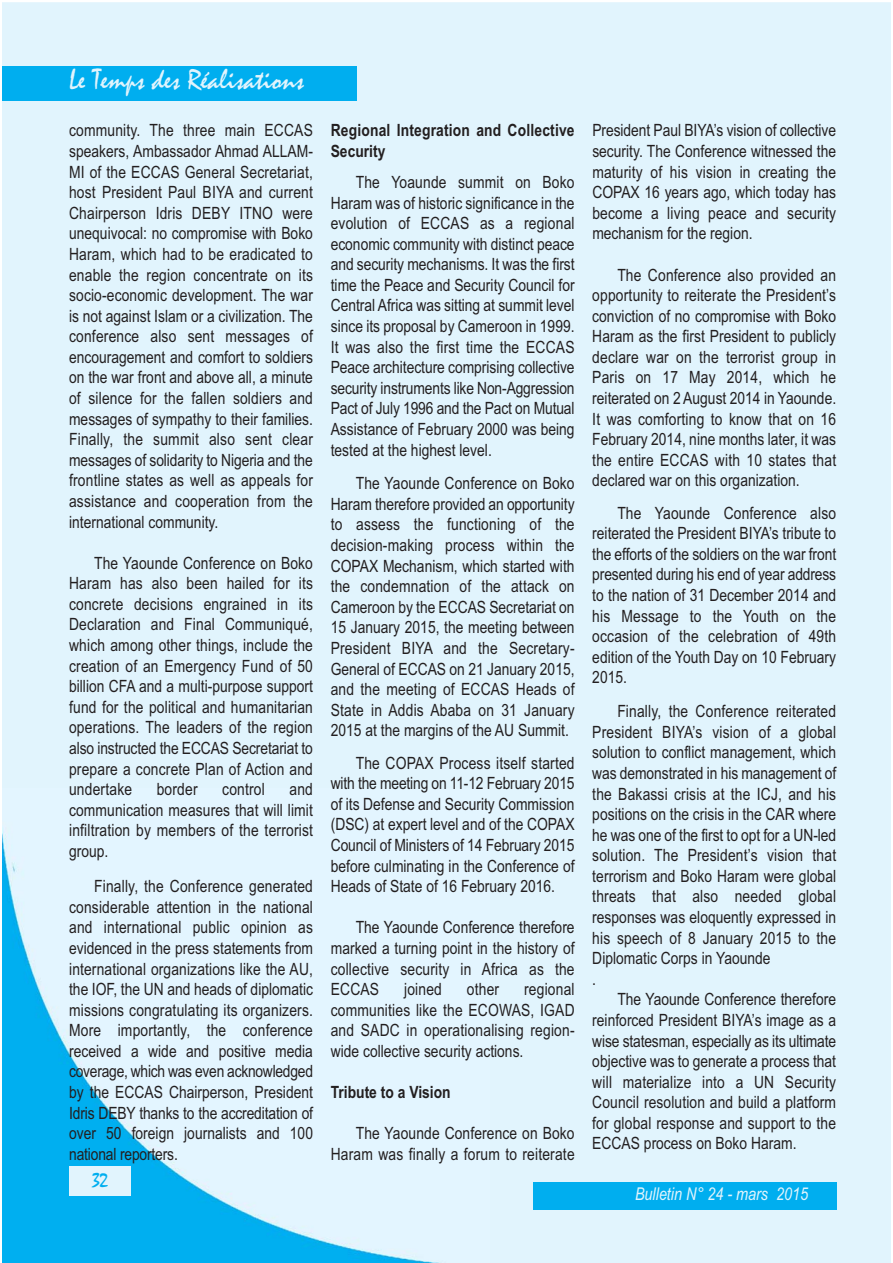
<style>
.page{position:relative;width:893px;height:1263px;background:#fff}
.page>*{position:absolute;margin:0;border:0;box-sizing:border-box;transform-origin:0 0}
.t1{font:29.4px "Mistral";color:#e1f4fd}
.t2{font:20.55px "Mistral";color:#00aeef}
.t3{font:italic 17.7px "Arial Narrow";color:#e1f4fd}
.t4{font:16.95px/20.5px "Arial Narrow";letter-spacing:.005em;color:#231f20;text-align:justify}
.t5{font:700 16.95px/20.5px "Arial Narrow";letter-spacing:.01em;color:#231f20}
</style>
<div class="page">
<div style="left:2px;top:2px;width:888px;height:1261px;background:#e1f4fd"></div>
<div style="left:533px;top:1182px;width:303px;height:27px;background:#00aeef"></div>
<div style="left:2px;top:67px;width:354px;height:34px;background:#00aeef"></div>
<img style="left:2px;top:788px;width:487px;height:475px">
<div style="left:69px;top:1167px;width:62px;height:29px;background:#e1f4fd"></div>
<h1 class="t1" style="left:69px;top:69px;width:236px">Le Temps des Réalisations</h1>
<p class="t4" style="left:69px;top:122px;width:245px">community. The three main ECCAS speakers, Ambassador Ahmad ALLAM-MI of the ECCAS General Secretariat, host President Paul BIYA and current Chairperson Idris DEBY ITNO were unequivocal: no compromise with Boko Haram, which had to be eradicated to enable the region concentrate on its socio-economic development. The war is not against Islam or a civilization. The conference also sent messages of encouragement and comfort to soldiers on the war front and above all, a minute of silence for the fallen soldiers and messages of sympathy to their families.<br>Finally, the summit also sent clear messages of solidarity to Nigeria and the frontline states as well as appeals for assistance and cooperation from the international community.</p>
<p class="t4" style="left:69px;top:554px;width:245px;text-indent:25px">The Yaounde Conference on Boko Haram has also been hailed for its concrete decisions engrained in its Declaration and Final Communiqué, which among other things, include the creation of an Emergency Fund of 50 billion CFA and a multi-purpose support fund for the political and humanitarian operations. The leaders of the region also instructed the ECCAS Secretariat to prepare a concrete Plan of Action and undertake</p>
<p class="t4" style="left:69px;top:781px;width:245px;text-indent:220px">and communication measures that will limit infiltration by members of the terrorist group.</p>
<p class="t4" style="left:69px;top:878px;width:245px;text-indent:25px">Finally, the Conference generated considerable attention in the national and international public opinion as evidenced in the press statements from international organizations like the AU, the IOF, the UN and heads of diplomatic missions congratulating its organizers.<br>More importantly, the conference received a wide and positive media coverage, which was even acknowledged by the ECCAS Chairperson, President Idris DEBY thanks to the accreditation of over 50 foreign journalists and 100 national reporters.</p>
<p class="t4" style="left:157px;top:781px;width:42px">border</p>
<p class="t4" style="left:222px;top:781px;width:44px">control</p>
<p class="t2" style="left:92px;top:1171px;width:18px">32</p>
<p class="t5" style="left:331px;top:122px;width:245px">Regional Integration and Collective<br>Security</p>
<p class="t4" style="left:331px;top:173px;width:245px;text-indent:25px">The Yoaunde summit on Boko Haram was of historic significance in the evolution of ECCAS as a regional economic community with distinct peace and security mechanisms. It was the first time the Peace and Security Council for Central Africa was sitting at summit level since its proposal by Cameroon in 1999.<br>It was also the first time the ECCAS Peace architecture comprising collective security instruments like Non-Aggression Pact of July 1996 and the Pact on Mutual Assistance of February 2000 was being tested at the highest level.</p>
<p class="t4" style="left:331px;top:475px;width:245px;text-indent:25px">The Yaounde Conference on Boko Haram therefore provided an opportunity to assess the functioning of the decision-making process within the COPAX Mechanism, which started with the condemnation of the attack on Cameroon by the ECCAS Secretariat on 15 January 2015, the meeting between President BIYA and the Secretary-General of ECCAS on 21 January 2015, and the meeting of ECCAS Heads of State in Addis Ababa on 31 January 2015 at the margins of the AU Summit.</p>
<p class="t4" style="left:331px;top:754px;width:245px;text-indent:25px">The COPAX Process itself started with the meeting on 11-12 February 2015 of its Defense and Security Commission (DSC) at expert level and of the COPAX Council of Ministers of 14 February 2015 before culminating in the Conference of Heads of State of 16 February 2016.</p>
<p class="t4" style="left:331px;top:919px;width:245px;text-indent:25px">The Yaounde Conference therefore marked a turning point in the history of collective security in Africa as the ECCAS</p>
<p class="t4" style="left:331px;top:981px;width:245px;text-indent:193px">regional communities like the ECOWAS, IGAD and SADC in operationalising region&shy;wide collective security actions.</p>
<p class="t5" style="left:331px;top:1083px;width:121px">Tribute to a Vision</p>
<p class="t4" style="left:331px;top:1125px;width:245px;text-align:right">The Yaounde Conference on Boko<br>Haram was finally a forum to reiterate</p>
<p class="t4" style="left:404px;top:981px;width:39px">joined</p>
<p class="t4" style="left:467px;top:981px;width:34px">other</p>
<p class="t4" style="left:592px;top:122px;width:245px">President Paul BIYA’s vision of collective security. The Conference witnessed the maturity of his vision in creating the COPAX 16 years ago, which today has become a living peace and security mechanism for the region.</p>
<p class="t4" style="left:592px;top:266px;width:245px;text-indent:25px">The Conference also provided an opportunity to reiterate the President’s conviction of no compromise with Boko Haram as the first President to publicly declare war on the terrorist group in Paris on 17 May 2014, which he reiterated on 2 August 2014 in Yaounde.<br>It was comforting to know that on 16<br>February 2014, nine months later, it was the entire ECCAS with 10 states that declared war on this organization.</p>
<p class="t4" style="left:592px;top:504px;width:245px;text-indent:25px">The Yaounde Conference also reiterated the President BIYA’s tribute to the efforts of the soldiers on the war front presented during his end of year address to the nation of 31 December 2014 and his Message to the Youth on the occasion of the celebration of 49th edition of the Youth Day on 10 February 2015.</p>
<p class="t4" style="left:592px;top:703px;width:245px;text-align:left;text-indent:25px">Finally, the Conference reiterated President BIYA’s vision of a global solution to conflict management, which was demonstrated in his management of the Bakassi crisis at the ICJ, and his positions on the crisis in the CAR where he was one of the first to opt for a UN-led solution. The President’s vision that terrorism and Boko Haram were global threats that also needed global responses was eloquently expressed in his speech of 8 January 2015 to the Diplomatic Corps in Yaounde<br>.</p>
<p class="t4" style="left:592px;top:991px;width:245px;text-indent:25px">The Yaounde Conference therefore reinforced President BIYA’s image as a wise statesman, especially as its ultimate objective was to generate a process that will materialize into a UN Security Council resolution and build a platform for global response and support to the ECCAS process on Boko Haram.</p>
<p class="t3" style="left:635px;top:1188px;width:174px">Bulletin N° 24 - mars 2015</p>
</div>
